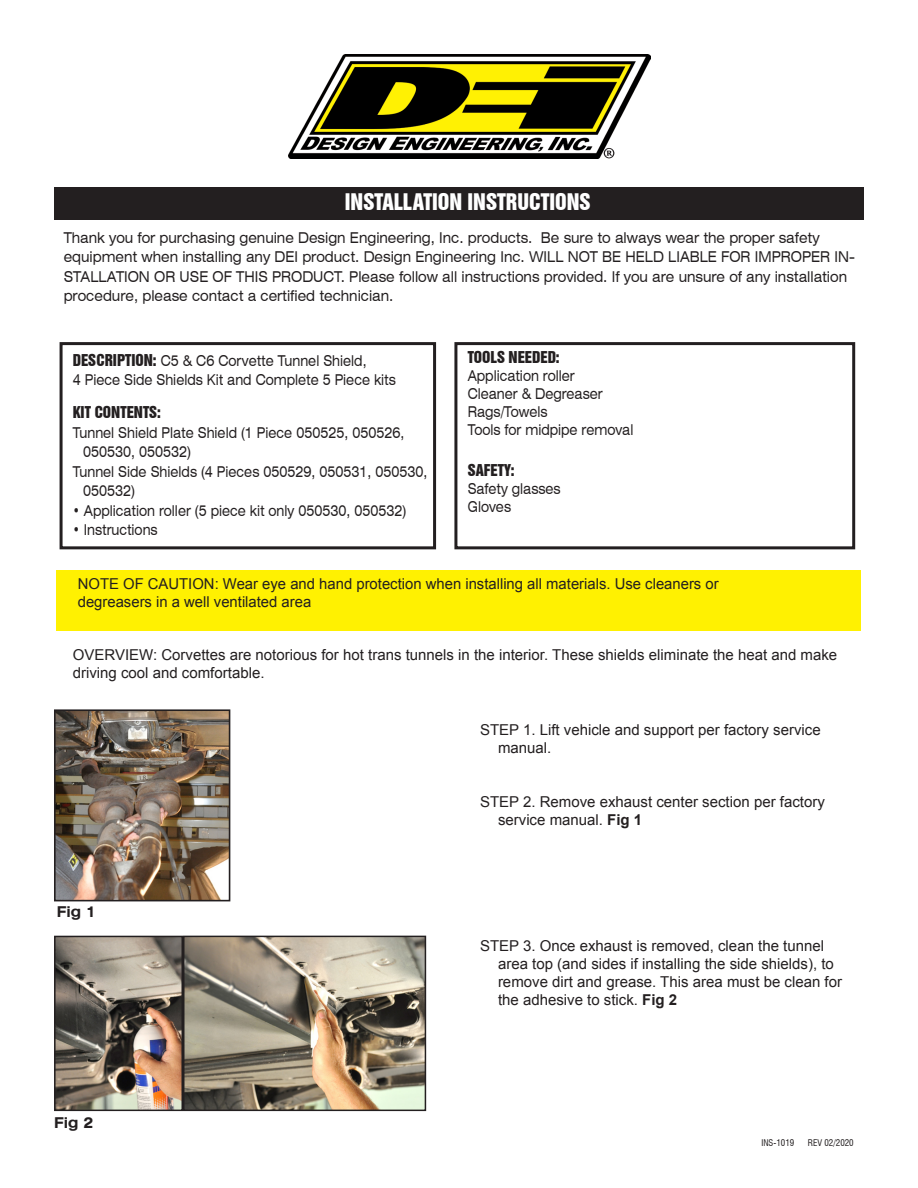
<style>
.page{position:relative;width:918px;height:1188px;background:#fff}
.page>*{position:absolute;margin:0;border:0;box-sizing:border-box;transform-origin:0 0}
.t1{font:21px "Swiss 921 BT Regular A";color:#fff}
.t2{font:15px/18px "Arial";color:#231f20}
.t3{font:expanded 15px/19.5px "Swiss 721 BT";color:#231f20;scale:.8 1}
.t4{font:expanded 15px/19.5px "Swiss 721 BT";color:#231f20;scale:.85 1}
.t5{font:15px "Swiss 921 BT Regular A";color:#231f20}
.t6{font:700 expanded 15px "Swiss 721 BT";color:#231f20;scale:.9 1}
.t7{font:condensed 9px "Swiss 721 BT";color:#231f20}
.s1{font-family:"Swiss 921 BT Regular A";font-stretch:normal}
.s2{font-weight:700}
</style>
<div class="page">
<div style="left:54px;top:187px;width:810px;height:33px;background:#231f20"></div>
<div style="left:60px;top:342px;width:376px;height:207px;border:3px solid #231f20"></div>
<div style="left:454px;top:342px;width:401px;height:207px;border:3px solid #231f20"></div>
<img style="left:289px;top:54px;width:361px;height:105px">
<svg style="left:604px;top:148px;width:10px;height:10px"></svg>
<div style="left:57px;top:570px;width:804px;height:61px;background:#fff101"></div>
<img style="left:57px;top:712px;width:170px;height:186px">
<div style="left:54px;top:709px;width:176px;height:192px;border:2px solid #231f20"></div>
<img style="left:57px;top:939px;width:123px;height:169px">
<div style="left:54px;top:936px;width:129px;height:175px;border:2px solid #231f20"></div>
<img style="left:186px;top:939px;width:237px;height:169px">
<div style="left:183px;top:936px;width:243px;height:175px;border:2px solid #231f20"></div>
<p class="t1" style="left:345px;top:188px;width:247px">INSTALLATION INSTRUCTIONS</p>
<p class="t4" style="left:64px;top:228px;width:932px">Thank you for purchasing genuine Design Engineering, Inc. products. Be sure to always wear the proper safety equipment when installing any DEI product. Design Engineering Inc. WILL NOT BE HELD LIABLE FOR IMPROPER IN-STALLATION OR USE OF THIS PRODUCT. Please follow all instructions provided. If you are unsure of any installation procedure, please contact a certified technician.</p>
<p class="t3" style="left:73px;top:351px;width:369px"><span class="s1">DESCRIPTION:</span> C5 &amp; C6 Corvette Tunnel Shield,</p>
<p class="t3" style="left:73px;top:370px;width:405px">4 Piece Side Shields Kit and Complete 5 Piece kits</p>
<p class="t5" style="left:73px;top:403px;width:90px">KIT CONTENTS:</p>
<p class="t3" style="left:83px;top:423px;width:403px;text-indent:-10px">Tunnel Shield Plate Shield (1 Piece 050525, 050526,<br>050530, 050532)</p>
<p class="t3" style="left:83px;top:462px;width:432px;text-indent:-10px">Tunnel Side Shields (4 Pieces 050529, 050531, 050530,<br>050532)</p>
<p class="t3" style="left:73px;top:501px;width:418px">• Application roller (5 piece kit only 050530, 050532)</p>
<p class="t3" style="left:73px;top:520px;width:108px">• Instructions</p>
<p class="t5" style="left:468px;top:347px;width:94px">TOOLS NEEDED:</p>
<p class="t3" style="left:468px;top:366px;width:135px">Application roller</p>
<p class="t3" style="left:468px;top:384px;width:170px">Cleaner &amp; Degreaser</p>
<p class="t3" style="left:468px;top:402px;width:101px">Rags/Towels</p>
<p class="t3" style="left:468px;top:420px;width:209px">Tools for midpipe removal</p>
<p class="t5" style="left:468px;top:460px;width:48px">SAFETY:</p>
<p class="t3" style="left:468px;top:479px;width:118px">Safety glasses</p>
<p class="t3" style="left:468px;top:497px;width:56px">Gloves</p>
<p class="t2" style="left:78px;top:575px;width:642px">NOTE OF CAUTION: Wear eye and hand protection when installing all materials. Use cleaners or degreasers in a well ventilated area</p>
<p class="t2" style="left:73px;top:646px;width:766px">OVERVIEW: Corvettes are notorious for hot trans tunnels in the interior. These shields eliminate the heat and make driving cool and comfortable.</p>
<p class="t2" style="left:498px;top:720px;width:324px;text-indent:-18px">STEP 1. Lift vehicle and support per factory service manual.</p>
<p class="t6" style="left:57px;top:903px;width:45px">Fig 1</p>
<p class="t6" style="left:54px;top:1113px;width:45px">Fig 2</p>
<p class="t2" style="left:498px;top:792px;width:328px;text-indent:-18px">STEP 2. Remove exhaust center section per factory service manual. <span class="s2">Fig 1</span></p>
<p class="t2" style="left:498px;top:936px;width:346px;text-indent:-18px">STEP 3. Once exhaust is removed, clean the tunnel area top (and sides if installing the side shields), to remove dirt and grease. This area must be clean for the adhesive to stick. <span class="s2">Fig 2</span></p>
<p class="t7" style="left:761px;top:1138px;width:34px">INS-1019</p>
<p class="t7" style="left:808px;top:1138px;width:48px">REV 02/2020</p>
</div>
